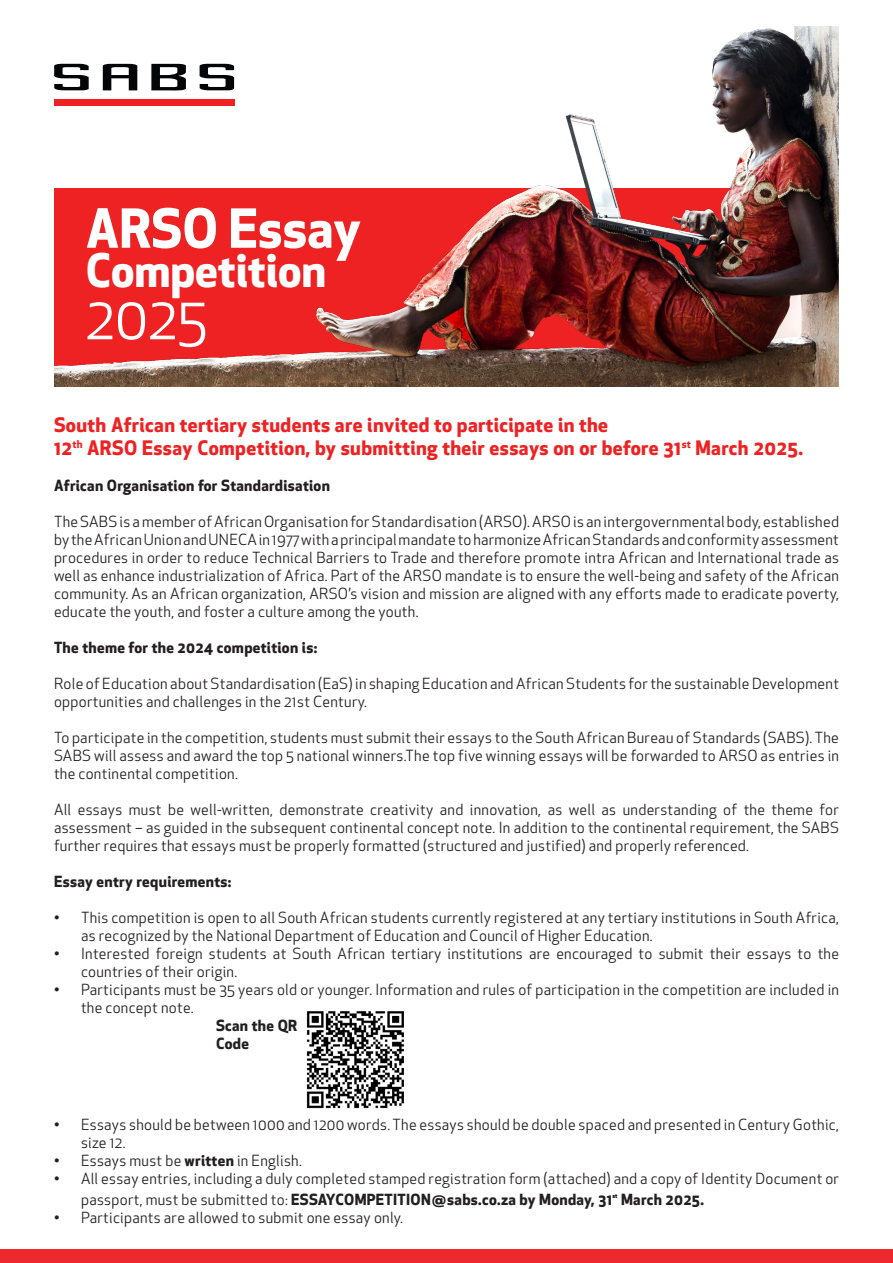
<style>
.page{position:relative;width:893px;height:1263px;background:#fff}
.page>*{position:absolute;margin:0;border:0;box-sizing:border-box;transform-origin:0 0}
.t1{font:58.5px "Apex New";color:#fff}
.t2{font:700 52.5px "Apex New";color:#fff}
.t3{font:700 45px "Apex New";color:#fff}
.t4{font:700 19.5px "Apex New";letter-spacing:.02em;color:#ee2123}
.t5{font:15px/18px "Apex New";letter-spacing:.02em;color:#231f20}
.t6{font:700 15px "Apex New";letter-spacing:.02em;color:#231f20}
.t7{font:700 6px "Apex New";color:#040503}
.s1{font-weight:700}
</style>
<div class="page">
<img style="left:54px;top:26px;width:785px;height:361px">
<div style="left:54px;top:99px;width:180px;height:7px;background:#ee2123"></div>
<svg style="left:54px;top:64px;width:180px;height:27px"></svg>
<div style="left:0;top:1249px;width:893px;height:14px;background:#ee292e"></div>
<img style="left:307px;top:1011px;width:97px;height:98px">
<p class="t2" style="left:86px;top:190px;width:276px">ARSO Essay</p>
<p class="t3" style="left:86px;top:238px;width:242px">Competition</p>
<p class="t1" style="left:86px;top:281px;width:122px">2025</p>
<p class="t4" style="left:54px;top:411px;width:556px">South African tertiary students are invited to participate in the</p>
<p class="t4" style="left:54px;top:434px;width:751px">12<sup>th</sup> ARSO Essay Competition, by submitting their essays on or before 31<sup>st</sup> March 2025.</p>
<p class="t6" style="left:54px;top:475px;width:277px">African Organisation for Standardisation</p>
<p class="t5" style="left:54px;top:513px;width:786px;text-align:justify">The SABS is a member of African Organisation for Standardisation (ARSO). ARSO is an intergovernmental body, established by the African Union and UNECA in 1977 with a principal mandate to harmonize African Standards and conformity assessment procedures in order to reduce Technical Barriers to Trade and therefore promote intra African and International trade as well as enhance industrialization of Africa. Part of the ARSO mandate is to ensure the well-being and safety of the African community. As an African organization, ARSO’s vision and mission are aligned with any efforts made to eradicate poverty, educate the youth, and foster a culture among the youth.</p>
<p class="t6" style="left:54px;top:637px;width:265px">The theme for the 2024 competition is:</p>
<p class="t5" style="left:54px;top:675px;width:786px">Role of Education about Standardisation (EaS) in shaping Education and African Students for the sustainable Development opportunities and challenges in the 21st Century.</p>
<p class="t5" style="left:54px;top:729px;width:786px;text-align:justify">To participate in the competition, students must submit their essays to the South African Bureau of Standards (SABS). The SABS will assess and award the top 5 national winners.The top five winning essays will be forwarded to ARSO as entries in the continental competition.</p>
<p class="t5" style="left:54px;top:801px;width:786px;text-align:justify">All essays must be well-written, demonstrate creativity and innovation, as well as understanding of the theme for assessment – as guided in the subsequent continental concept note. In addition to the continental requirement, the SABS further requires that essays must be properly formatted (structured and justified) and properly referenced.</p>
<p class="t6" style="left:54px;top:871px;width:179px">Essay entry requirements:</p>
<p class="t5" style="left:81px;top:909px;width:759px;text-indent:-27px">• This competition is open to all South African students currently registered at any tertiary institutions in South Africa, as recognized by the National Department of Education and Council of Higher Education.</p>
<p class="t5" style="left:81px;top:945px;width:760px;text-indent:-27px">• Interested foreign students at South African tertiary institutions are encouraged to submit their essays to the countries of their origin.</p>
<p class="t5" style="left:81px;top:981px;width:760px;text-indent:-27px">• Participants must be 35 years old or younger. Information and rules of participation in the competition are included in the concept note.</p>
<p class="t6" style="left:216px;top:1015px;width:83px">Scan the QR</p>
<p class="t6" style="left:216px;top:1033px;width:34px">Code</p>
<p class="t5" style="left:81px;top:1116px;width:759px;text-indent:-27px">• Essays should be between 1000 and 1200 words. The essays should be double spaced and presented in Century Gothic, size 12.</p>
<p class="t5" style="left:54px;top:1152px;width:249px">• Essays must be <span class="s1">written</span> in English.</p>
<p class="t5" style="left:81px;top:1168px;width:759px;line-height:21px;text-indent:-27px">• All essay entries, including a duly completed stamped registration form (attached) and a copy of Identity Document or passport, must be submitted to: <span class="s1">ESSAYCOMPETITION@sabs.co.za by Monday, 31</span></p>
<p class="t7" style="left:612px;top:1191px;width:7px">st</p>
<p class="t6" style="left:621px;top:1189px;width:84px">March 2025.</p>
<p class="t5" style="left:54px;top:1209px;width:351px">• Participants are allowed to submit one essay only.</p>
</div>
